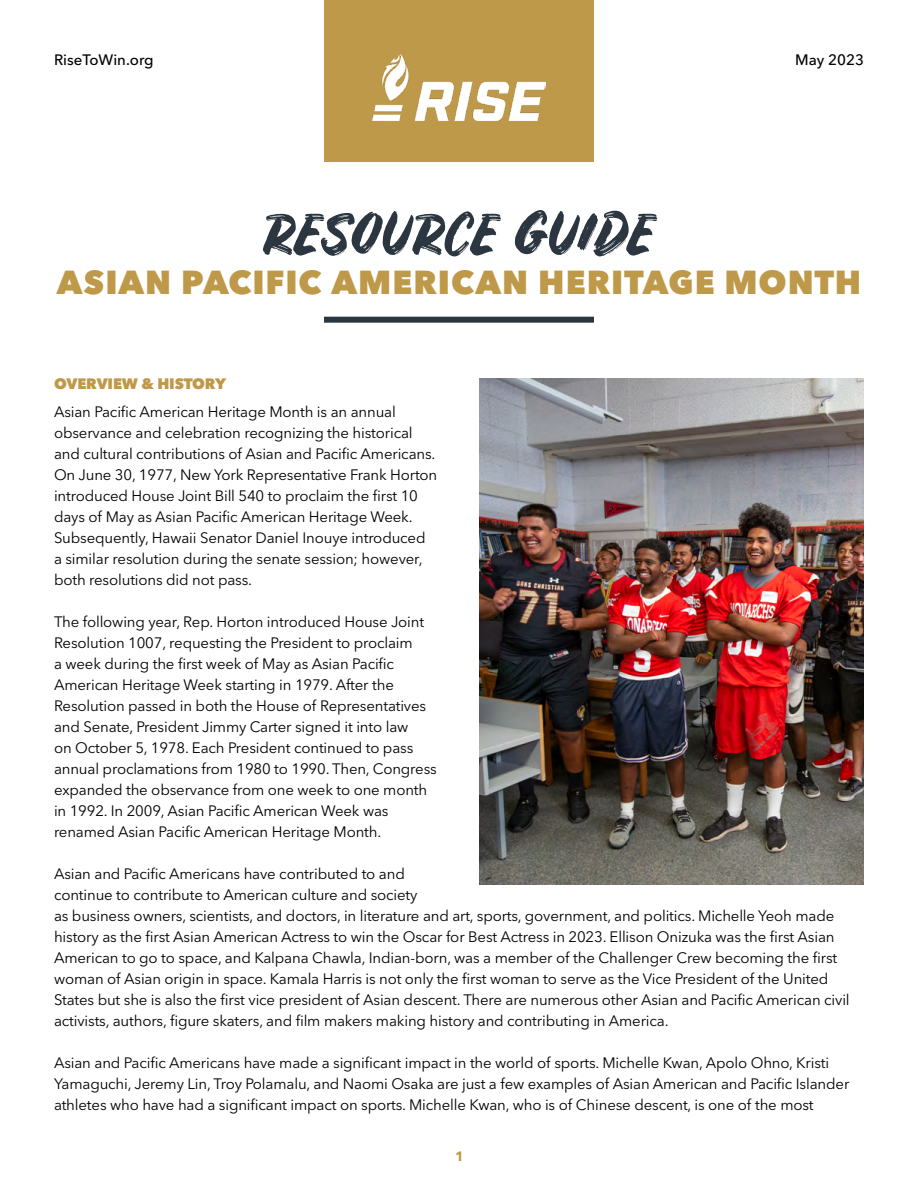
<style>
.page{position:relative;width:918px;height:1188px;background:#fff}
.page>*{position:absolute;margin:0;border:0;box-sizing:border-box;transform-origin:0 0}
.t1{font:54px "Rustico V2 Regular";letter-spacing:.01em;color:#2b3640}
.t2{font:800 33px "Avenir Next LT Pro";letter-spacing:.025em;color:#bf994a}
.t3{font:15px/21px "Avenir Next LT Pro";letter-spacing:-.01em;color:#000}
.t4{font:500 15px "Avenir Next LT Pro";color:#000}
.t5{font:800 15px "Avenir Next LT Pro";letter-spacing:-.01em;color:#bf994a}
.t6{font:700 13.5px "Avenir Next LT Pro";color:#bf994a}
</style>
<div class="page">
<div style="left:324px;top:0;width:270px;height:162px;background:#bf994a"></div>
<img style="left:373px;top:54px;width:172px;height:66px">
<div style="left:324px;top:317px;width:270px;height:6px;background:#2b3640"></div>
<img style="left:479px;top:378px;width:385px;height:507px">
<p class="t4" style="left:54px;top:51px;width:101px">RiseToWin.org</p>
<p class="t4" style="left:795px;top:51px;width:70px">May 2023</p>
<h1 class="t1" style="left:263px;top:201px;width:394px">RESOURCE GUIDE</h1>
<h2 class="t2" style="left:57px;top:262px;width:806px">ASIAN PACIFIC AMERICAN HERITAGE MONTH</h2>
<p class="t5" style="left:54px;top:375px;width:174px">OVERVIEW &amp; HISTORY</p>
<p class="t3" style="left:54px;top:401px;width:385px">Asian Pacific American Heritage Month is an annual observance and celebration recognizing the historical and cultural contributions of Asian and Pacific Americans.<br>On June 30, 1977, New York Representative Frank Horton introduced House Joint Bill 540 to proclaim the first 10 days of May as Asian Pacific American Heritage Week.<br>Subsequently, Hawaii Senator Daniel Inouye introduced a similar resolution during the senate session; however, both resolutions did not pass.</p>
<p class="t3" style="left:54px;top:611px;width:384px">The following year, Rep. Horton introduced House Joint Resolution 1007, requesting the President to proclaim<br>a week during the first week of May as Asian Pacific American Heritage Week starting in 1979. After the Resolution passed in both the House of Representatives and Senate, President Jimmy Carter signed it into law<br>on October 5, 1978. Each President continued to pass annual proclamations from 1980 to 1990. Then, Congress expanded the observance from one week to one month in 1992. In 2009, Asian Pacific American Week was renamed Asian Pacific American Heritage Month.</p>
<p class="t3" style="left:54px;top:863px;width:797px">Asian and Pacific Americans have contributed to and<br>continue to contribute to American culture and society<br>as business owners, scientists, and doctors, in literature and art, sports, government, and politics. Michelle Yeoh made history as the first Asian American Actress to win the Oscar for Best Actress in 2023. Ellison Onizuka was the first Asian American to go to space, and Kalpana Chawla, Indian-born, was a member of the Challenger Crew becoming the first woman of Asian origin in space. Kamala Harris is not only the first woman to serve as the Vice President of the United States but she is also the first vice president of Asian descent. There are numerous other Asian and Pacific American civil activists, authors, figure skaters, and film makers making history and contributing in America.</p>
<p class="t3" style="left:54px;top:1052px;width:797px">Asian and Pacific Americans have made a significant impact in the world of sports. Michelle Kwan, Apolo Ohno, Kristi<br>Yamaguchi, Jeremy Lin, Troy Polamalu, and Naomi Osaka are just a few examples of Asian American and Pacific Islander athletes who have had a significant impact on sports. Michelle Kwan, who is of Chinese descent, is one of the most</p>
<p class="t6" style="left:455px;top:1148px;width:10px">1</p>
</div>
